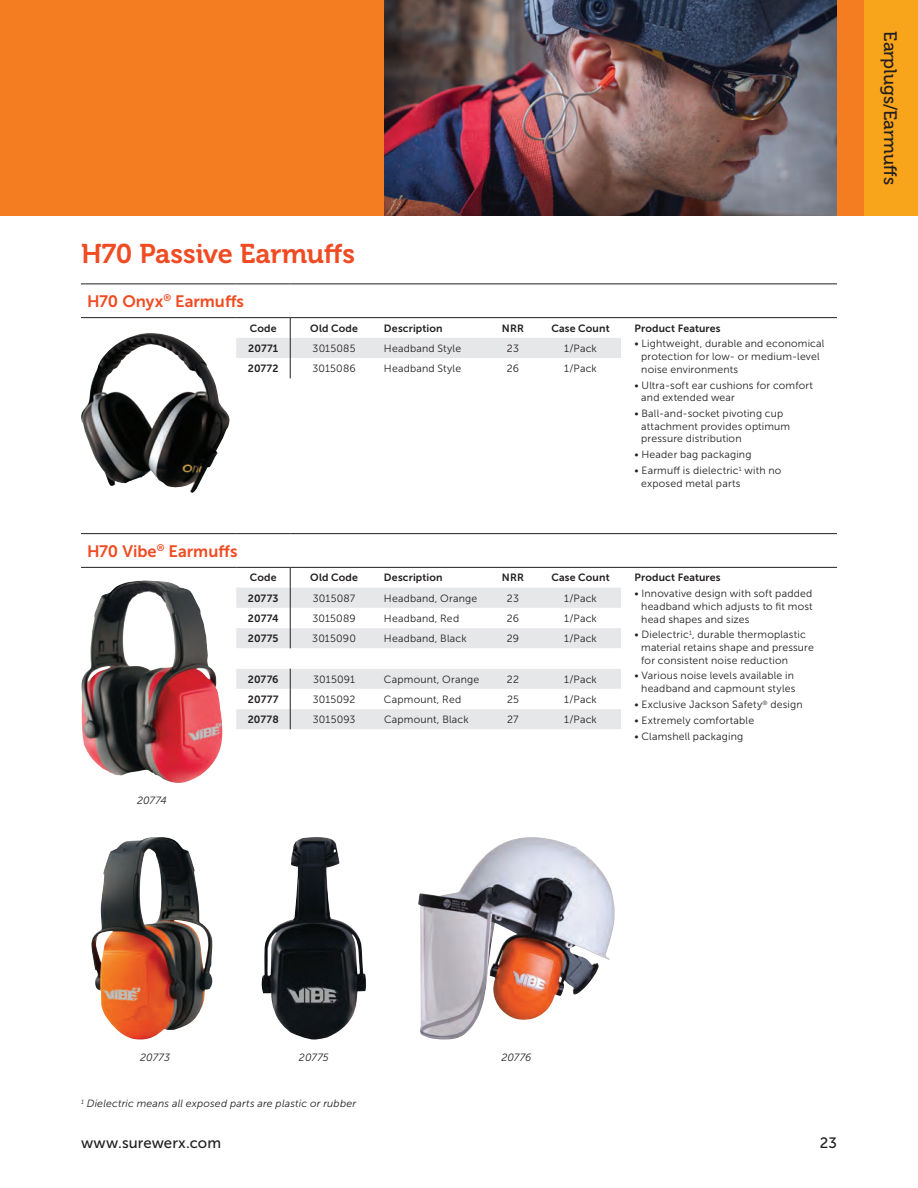
<style>
.page{position:relative;width:918px;height:1188px;background:#fff}
.page>*{position:absolute;margin:0;border:0;box-sizing:border-box;transform-origin:0 0}
.Table_header{font:27px "Museo 700";letter-spacing:-.005em;color:#f04b22}
.Page_Footer{font:18px "Museo 500";letter-spacing:-.005em;color:#231f20}
.Table_product{font:16.5px "Museo Sans 700";color:#f04b22}
.t1{font:15px "Museo Sans 500";letter-spacing:.005em;color:#231f20}
.Product_Features_bul{font:10.5px/12.8px "Museo Sans 300";letter-spacing:.015em;color:#231f20}
.Table_text{font:10.5px "Museo Sans 300";letter-spacing:.015em;color:#231f20}
.Footnote{font:italic 10.5px "Museo Sans 300";letter-spacing:.015em;color:#231f20}
.Table_column_headers{font:10.5px "Museo Sans 700";letter-spacing:.015em;color:#231f20}
.Table_code_number{font:10.5px "Museo Sans 700";letter-spacing:.015em;color:#231f20}
.Product_Features_hea{font:10.5px "Museo Sans 700";letter-spacing:.015em;color:#231f20}
</style>
<div class="page">
<hr style="left:81px;top:317px;width:155px;height:1px;background:#231f20">
<hr style="left:236px;top:317px;width:54px;height:1px;background:#231f20">
<hr style="left:290px;top:317px;width:88px;height:1px;background:#231f20">
<hr style="left:378px;top:317px;width:108px;height:1px;background:#231f20">
<hr style="left:486px;top:317px;width:54px;height:1px;background:#231f20">
<hr style="left:621px;top:317px;width:216px;height:1px;background:#231f20">
<hr style="left:81px;top:284px;width:155px;height:1px;background:#231f20">
<hr style="left:236px;top:284px;width:54px;height:1px;background:#231f20">
<hr style="left:290px;top:284px;width:88px;height:1px;background:#231f20">
<hr style="left:378px;top:284px;width:108px;height:1px;background:#231f20">
<hr style="left:486px;top:284px;width:54px;height:1px;background:#231f20">
<hr style="left:540px;top:284px;width:81px;height:1px;background:#231f20">
<hr style="left:621px;top:284px;width:216px;height:1px;background:#231f20">
<hr style="left:540px;top:317px;width:81px;height:1px;background:#231f20">
<svg style="left:236px;top:318px;width:385px;height:60px"></svg>
<div style="left:236px;top:588px;width:385px;height:20px;background:#e6e7e9"></div>
<svg style="left:236px;top:608px;width:385px;height:122px"></svg>
<hr style="left:621px;top:567px;width:216px;height:1px;background:#231f20">
<hr style="left:81px;top:533px;width:155px;height:1px;background:#231f20">
<hr style="left:236px;top:533px;width:54px;height:1px;background:#231f20">
<hr style="left:290px;top:533px;width:88px;height:1px;background:#231f20">
<hr style="left:378px;top:533px;width:108px;height:1px;background:#231f20">
<hr style="left:486px;top:533px;width:54px;height:1px;background:#231f20">
<hr style="left:540px;top:533px;width:81px;height:1px;background:#231f20">
<hr style="left:621px;top:533px;width:216px;height:1px;background:#231f20">
<svg style="left:290px;top:568px;width:1px;height:80px"></svg>
<hr style="left:81px;top:567px;width:155px;height:1px;background:#231f20">
<hr style="left:236px;top:567px;width:54px;height:1px;background:#231f20">
<hr style="left:290px;top:567px;width:88px;height:1px;background:#231f20">
<hr style="left:378px;top:567px;width:108px;height:1px;background:#231f20">
<hr style="left:486px;top:567px;width:54px;height:1px;background:#231f20">
<hr style="left:540px;top:567px;width:81px;height:1px;background:#231f20">
<svg style="left:290px;top:669px;width:1px;height:60px"></svg>
<div style="left:0;top:0;width:918px;height:216px;background:#f47d21"></div>
<img style="left:385px;top:0;width:452px;height:216px">
<img style="left:81px;top:333px;width:149px;height:160px">
<img style="left:81px;top:580px;width:142px;height:203px">
<img style="left:91px;top:837px;width:122px;height:203px">
<img style="left:261px;top:837px;width:105px;height:203px">
<img style="left:418px;top:837px;width:161px;height:203px">
<div style="left:864px;top:0;width:54px;height:216px;background:#f9a51b"></div>
<p class="Table_header" style="left:81px;top:239px;width:276px">H70 Passive Earmuffs</p>
<p class="Table_product" style="left:87px;top:292px;width:159px">H70 Onyx<sup>®</sup> Earmuffs</p>
<p class="Table_column_headers" style="left:250px;top:322px;width:28px">Code</p>
<p class="Table_column_headers" style="left:310px;top:322px;width:49px">Old Code</p>
<p class="Table_column_headers" style="left:384px;top:322px;width:60px">Description</p>
<p class="Table_column_headers" style="left:502px;top:322px;width:24px">NRR</p>
<p class="Table_column_headers" style="left:551px;top:322px;width:60px">Case Count</p>
<p class="Product_Features_hea" style="left:635px;top:322px;width:88px">Product Features</p>
<p class="Product_Features_bul" style="left:641px;top:337px;width:185px;text-indent:-7px">• Lightweight, durable and economical protection for low- or medium-level noise environments</p>
<p class="Product_Features_bul" style="left:641px;top:379px;width:173px;text-indent:-7px">• Ultra-soft ear cushions for comfort and extended wear</p>
<p class="Product_Features_bul" style="left:641px;top:407px;width:150px;text-indent:-7px">• Ball-and-socket pivoting cup attachment provides optimum pressure distribution</p>
<p class="Product_Features_bul" style="left:635px;top:448px;width:119px">• Header bag packaging</p>
<p class="Product_Features_bul" style="left:641px;top:464px;width:142px;text-indent:-7px">• Earmuff is dielectric<sup>1</sup> with no exposed metal parts</p>
<p class="Table_code_number" style="left:248px;top:342px;width:32px">20771</p>
<p class="Table_text" style="left:313px;top:343px;width:45px">3015085</p>
<p class="Table_text" style="left:384px;top:343px;width:79px">Headband Style</p>
<p class="Table_text" style="left:507px;top:343px;width:14px">23</p>
<p class="Table_text" style="left:564px;top:343px;width:34px">1/Pack</p>
<p class="Table_code_number" style="left:248px;top:363px;width:32px">20772</p>
<p class="Table_text" style="left:312px;top:363px;width:45px">3015086</p>
<p class="Table_text" style="left:384px;top:363px;width:79px">Headband Style</p>
<p class="Table_text" style="left:507px;top:363px;width:14px">26</p>
<p class="Table_text" style="left:564px;top:363px;width:34px">1/Pack</p>
<p class="Table_product" style="left:87px;top:542px;width:152px">H70 Vibe<sup>®</sup> Earmuffs</p>
<p class="Table_column_headers" style="left:250px;top:572px;width:28px">Code</p>
<p class="Table_column_headers" style="left:310px;top:572px;width:49px">Old Code</p>
<p class="Table_column_headers" style="left:384px;top:572px;width:60px">Description</p>
<p class="Table_column_headers" style="left:502px;top:572px;width:24px">NRR</p>
<p class="Table_column_headers" style="left:551px;top:572px;width:60px">Case Count</p>
<p class="Product_Features_hea" style="left:635px;top:572px;width:88px">Product Features</p>
<p class="Product_Features_bul" style="left:641px;top:587px;width:173px;text-align:justify;text-indent:-7px">• Innovative design with soft padded headband which adjusts to fit most head shapes and sizes</p>
<p class="Product_Features_bul" style="left:641px;top:628px;width:174px;text-indent:-7px">• Dielectric<sup>1</sup>, durable thermoplastic material retains shape and pressure for consistent noise reduction</p>
<p class="Product_Features_bul" style="left:634px;top:670px;width:162px;text-align:right">• Various noise levels available in headband and capmount styles</p>
<p class="Product_Features_bul" style="left:634px;top:698px;width:170px">• Exclusive Jackson Safety<sup>®</sup> design</p>
<p class="Product_Features_bul" style="left:635px;top:714px;width:121px">• Extremely comfortable</p>
<p class="Product_Features_bul" style="left:635px;top:730px;width:110px">• Clamshell packaging</p>
<p class="Table_code_number" style="left:248px;top:592px;width:32px">20773</p>
<p class="Table_text" style="left:313px;top:592px;width:44px">3015087</p>
<p class="Table_text" style="left:384px;top:592px;width:95px">Headband, Orange</p>
<p class="Table_text" style="left:507px;top:592px;width:14px">23</p>
<p class="Table_text" style="left:564px;top:592px;width:34px">1/Pack</p>
<p class="Table_code_number" style="left:248px;top:612px;width:32px">20774</p>
<p class="Table_text" style="left:312px;top:613px;width:45px">3015089</p>
<p class="Table_text" style="left:384px;top:613px;width:77px">Headband, Red</p>
<p class="Table_text" style="left:507px;top:613px;width:14px">26</p>
<p class="Table_text" style="left:564px;top:613px;width:34px">1/Pack</p>
<p class="Table_code_number" style="left:248px;top:633px;width:32px">20775</p>
<p class="Table_text" style="left:312px;top:633px;width:45px">3015090</p>
<p class="Table_text" style="left:384px;top:633px;width:84px">Headband, Black</p>
<p class="Table_text" style="left:507px;top:633px;width:14px">29</p>
<p class="Table_text" style="left:564px;top:633px;width:34px">1/Pack</p>
<p class="Table_code_number" style="left:248px;top:673px;width:32px">20776</p>
<p class="Table_text" style="left:313px;top:673px;width:43px">3015091</p>
<p class="Table_text" style="left:384px;top:673px;width:97px">Capmount, Orange</p>
<p class="Table_text" style="left:507px;top:673px;width:14px">22</p>
<p class="Table_text" style="left:564px;top:673px;width:34px">1/Pack</p>
<p class="Table_code_number" style="left:248px;top:693px;width:32px">20777</p>
<p class="Table_text" style="left:313px;top:694px;width:44px">3015092</p>
<p class="Table_text" style="left:384px;top:694px;width:79px">Capmount, Red</p>
<p class="Table_text" style="left:507px;top:694px;width:13px">25</p>
<p class="Table_text" style="left:564px;top:694px;width:34px">1/Pack</p>
<p class="Table_code_number" style="left:248px;top:714px;width:33px">20778</p>
<p class="Table_text" style="left:313px;top:714px;width:44px">3015093</p>
<p class="Table_text" style="left:384px;top:714px;width:86px">Capmount, Black</p>
<p class="Table_text" style="left:507px;top:714px;width:13px">27</p>
<p class="Table_text" style="left:564px;top:714px;width:34px">1/Pack</p>
<p class="Footnote" style="left:137px;top:795px;width:31px">20774</p>
<p class="Page_Footer" style="left:900px;top:31px;width:155px;rotate:90deg">Earplugs/Earmuffs</p>
<p class="Footnote" style="left:140px;top:1052px;width:31px">20773</p>
<p class="Footnote" style="left:299px;top:1052px;width:31px">20775</p>
<p class="Footnote" style="left:501px;top:1052px;width:31px">20776</p>
<p class="Footnote" style="left:81px;top:1098px;width:277px"><sup>1</sup> Dielectric means all exposed parts are plastic or rubber</p>
<h3 class="t1" style="left:81px;top:1134px;width:142px">www.surewerx.com</h3>
<h3 class="t1" style="left:820px;top:1134px;width:19px">23</h3>
</div>
